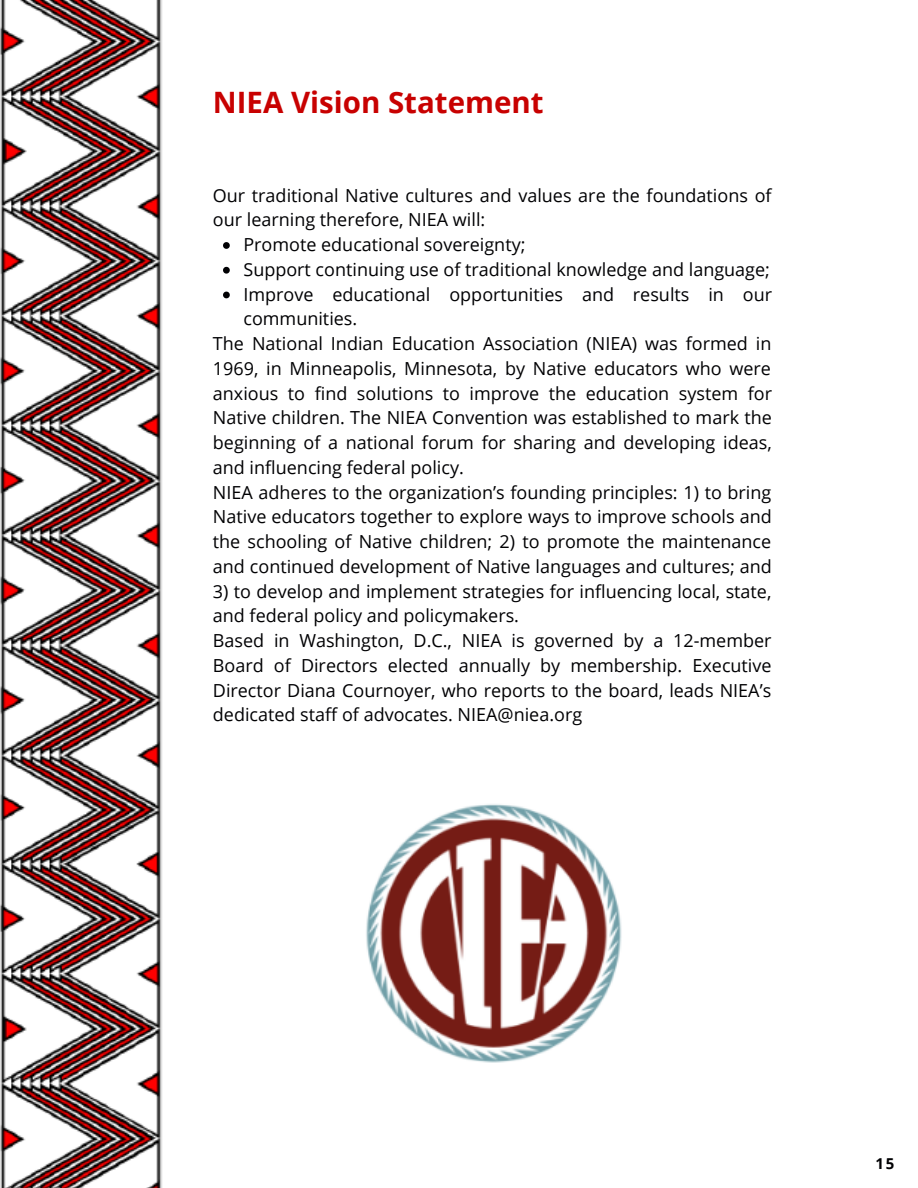
<style>
.page{position:relative;width:918px;height:1188px;background:#fff}
.page>*{position:absolute;margin:0;border:0;box-sizing:border-box;transform-origin:0 0}
.t1{font:700 29.55px "Open Sans";color:#c80101}
.t2{font:18px/24.8px "Open Sans";color:#010103}
.t3{font:700 15px "Open Sans";color:#010103}
</style>
<div class="page">
<svg style="left:223px;top:242px;width:7px;height:7px"></svg>
<svg style="left:223px;top:267px;width:7px;height:7px"></svg>
<svg style="left:223px;top:292px;width:7px;height:6px"></svg>
<img style="left:0;top:0;width:162px;height:1188px">
<img style="left:366px;top:804px;width:256px;height:259px">
<p class="t1" style="left:213px;top:82px;width:332px">NIEA Vision Statement</p>
<p class="t2" style="left:213px;top:182px;width:560px">Our traditional Native cultures and values are the foundations of our learning therefore, NIEA will:</p>
<p class="t2" style="left:243px;top:232px;width:284px">Promote educational sovereignty;</p>
<p class="t2" style="left:243px;top:256px;width:528px">Support continuing use of traditional knowledge and language;</p>
<p class="t2" style="left:243px;top:281px;width:530px">Improve educational opportunities and results in our communities.</p>
<p class="t2" style="left:213px;top:331px;width:561px;text-align:justify">The National Indian Education Association (NIEA) was formed in 1969, in Minneapolis, Minnesota, by Native educators who were anxious to find solutions to improve the education system for Native children. The NIEA Convention was established to mark the beginning of a national forum for sharing and developing ideas, and influencing federal policy.</p>
<p class="t2" style="left:213px;top:479px;width:560px;text-align:justify">NIEA adheres to the organization’s founding principles: 1) to bring Native educators together to explore ways to improve schools and the schooling of Native children; 2) to promote the maintenance and continued development of Native languages and cultures; and</p>
<p class="t2" style="left:213px;top:578px;width:560px">3) to develop and implement strategies for influencing local, state, and federal policy and policymakers.</p>
<p class="t2" style="left:213px;top:628px;width:560px;text-align:justify">Based in Washington, D.C., NIEA is governed by a 12-member Board of Directors elected annually by membership. Executive Director Diana Cournoyer, who reports to the board, leads NIEA’s dedicated staff of advocates. NIEA@niea.org</p>
<p class="t3" style="left:876px;top:1153px;width:20px">15</p>
</div>
